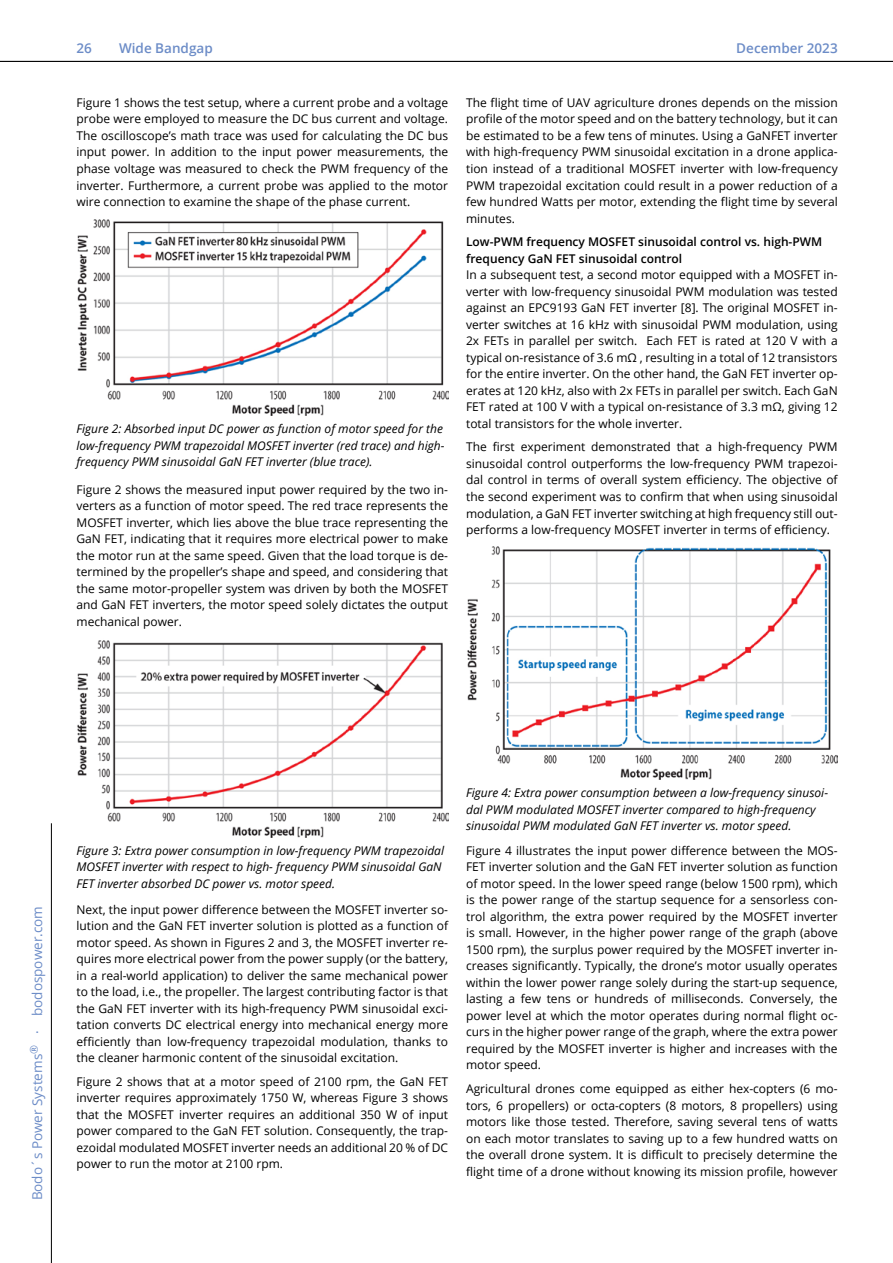
<style>
.page{position:relative;width:893px;height:1263px;background:#fff}
.page>*{position:absolute;margin:0;border:0;box-sizing:border-box;transform-origin:0 0}
.t1{font:13.5px "Open Sans";color:#6c8cc7}
.Theme{font:600 13.5px "Open Sans";color:#6c8cc7}
.Fließtext_ohne_Einzug{font:12px/16.5px "Open Sans";color:#000;text-align:justify}
.Fließtext_ohne_Einzug-2{font:italic 12px/16.5px "Open Sans";color:#000}
.Fließtext_Überschrift{font:600 12px/16.5px "Open Sans";color:#000}
</style>
<div class="page">
<hr style="left:0;top:61px;width:893px;height:1px;background:#000">
<hr style="left:51px;top:823px;width:1px;height:440px;background:#000">
<img style="left:77px;top:219px;width:371px;height:196px">
<img style="left:77px;top:640px;width:371px;height:197px">
<img style="left:467px;top:546px;width:371px;height:233px">
<p class="Theme" style="left:119px;top:39px;width:95px">Wide Bandgap</p>
<p class="Theme" style="left:77px;top:39px;width:17px">26</p>
<p class="Theme" style="left:736px;top:39px;width:103px">December 2023</p>
<p class="Fließtext_ohne_Einzug" style="left:77px;top:94px;width:373px">Figure 1 shows the test setup, where a current probe and a voltage probe were employed to measure the DC bus current and voltage.<br>The oscilloscope’s math trace was used for calculating the DC bus input power. In addition to the input power measurements, the phase voltage was measured to check the PWM frequency of the inverter. Furthermore, a current probe was applied to the motor wire connection to examine the shape of the phase current.</p>
<p class="Fließtext_ohne_Einzug-2" style="left:77px;top:420px;width:369px">Figure 2: Absorbed input DC power as function of motor speed for the low-frequency PWM trapezoidal MOSFET inverter (red trace) and high&shy;frequency PWM sinusoidal GaN FET inverter (blue trace).</p>
<p class="Fließtext_ohne_Einzug" style="left:77px;top:481px;width:373px">Figure 2 shows the measured input power required by the two in&shy;verters as a function of motor speed. The red trace represents the MOSFET inverter, which lies above the blue trace representing the GaN FET, indicating that it requires more electrical power to make the motor run at the same speed. Given that the load torque is de&shy;termined by the propeller’s shape and speed, and considering that the same motor-propeller system was driven by both the MOSFET and GaN FET inverters, the motor speed solely dictates the output mechanical power.</p>
<p class="Fließtext_ohne_Einzug" style="left:466px;top:94px;width:373px">The flight time of UAV agriculture drones depends on the mission profile of the motor speed and on the battery technology, but it can be estimated to be a few tens of minutes. Using a GaNFET inverter with high-frequency PWM sinusoidal excitation in a drone applica&shy;tion instead of a traditional MOSFET inverter with low-frequency PWM trapezoidal excitation could result in a power reduction of a few hundred Watts per motor, extending the flight time by several minutes.</p>
<p class="Fließtext_Überschrift" style="left:466px;top:233px;width:358px">Low-PWM frequency MOSFET sinusoidal control vs. high-PWM frequency GaN FET sinusoidal control</p>
<p class="Fließtext_ohne_Einzug" style="left:466px;top:266px;width:373px">In a subsequent test, a second motor equipped with a MOSFET in&shy;verter with low-frequency sinusoidal PWM modulation was tested against an EPC9193 GaN FET inverter [8]. The original MOSFET in&shy;verter switches at 16 kHz with sinusoidal PWM modulation, using 2x FETs in parallel per switch. Each FET is rated at 120 V with a typical on-resistance of 3.6 mΩ , resulting in a total of 12 transistors for the entire inverter. On the other hand, the GaN FET inverter op&shy;erates at 120 kHz, also with 2x FETs in parallel per switch. Each GaN FET rated at 100 V with a typical on-resistance of 3.3 mΩ, giving 12 total transistors for the whole inverter.</p>
<p class="Fließtext_ohne_Einzug" style="left:466px;top:439px;width:373px">The first experiment demonstrated that a high-frequency PWM sinusoidal control outperforms the low-frequency PWM trapezoi&shy;dal control in terms of overall system efficiency. The objective of the second experiment was to confirm that when using sinusoidal modulation, a GaN FET inverter switching at high frequency still out&shy;performs a low-frequency MOSFET inverter in terms of efficiency.</p>
<p class="t1" style="left:28px;top:1200px;width:296px;rotate:-90deg">Bodo´s Power Systems<sup>®</sup> · bodospower.com</p>
<p class="Fließtext_ohne_Einzug-2" style="left:77px;top:842px;width:369px">Figure 3: Extra power consumption in low-frequency PWM trapezoidal<br>MOSFET inverter with respect to high- frequency PWM sinusoidal GaN<br>FET inverter absorbed DC power vs. motor speed.</p>
<p class="Fließtext_ohne_Einzug" style="left:77px;top:901px;width:373px">Next, the input power difference between the MOSFET inverter so&shy;lution and the GaN FET inverter solution is plotted as a function of motor speed. As shown in Figures 2 and 3, the MOSFET inverter re&shy;quires more electrical power from the power supply (or the battery, in a real-world application) to deliver the same mechanical power to the load, i.e., the propeller. The largest contributing factor is that the GaN FET inverter with its high-frequency PWM sinusoidal exci&shy;tation converts DC electrical energy into mechanical energy more efficiently than low-frequency trapezoidal modulation, thanks to the cleaner harmonic content of the sinusoidal excitation.</p>
<p class="Fließtext_ohne_Einzug" style="left:77px;top:1073px;width:373px">Figure 2 shows that at a motor speed of 2100 rpm, the GaN FET inverter requires approximately 1750 W, whereas Figure 3 shows that the MOSFET inverter requires an additional 350 W of input power compared to the GaN FET solution. Consequently, the trap&shy;ezoidal modulated MOSFET inverter needs an additional 20 % of DC power to run the motor at 2100 rpm.</p>
<p class="Fließtext_ohne_Einzug-2" style="left:466px;top:784px;width:364px">Figure 4: Extra power consumption between a low-frequency sinusoi&shy;dal PWM modulated MOSFET inverter compared to high-frequency sinusoidal PWM modulated GaN FET inverter vs. motor speed.</p>
<p class="Fließtext_ohne_Einzug" style="left:466px;top:842px;width:373px">Figure 4 illustrates the input power difference between the MOS-FET inverter solution and the GaN FET inverter solution as function of motor speed. In the lower speed range (below 1500 rpm), which is the power range of the startup sequence for a sensorless con&shy;trol algorithm, the extra power required by the MOSFET inverter is small. However, in the higher power range of the graph (above 1500 rpm), the surplus power required by the MOSFET inverter in&shy;creases significantly. Typically, the drone’s motor usually operates within the lower power range solely during the start-up sequence, lasting a few tens or hundreds of milliseconds. Conversely, the power level at which the motor operates during normal flight oc&shy;curs in the higher power range of the graph, where the extra power required by the MOSFET inverter is higher and increases with the motor speed.</p>
<p class="Fließtext_ohne_Einzug" style="left:466px;top:1080px;width:373px">Agricultural drones come equipped as either hex-copters (6 mo&shy;tors, 6 propellers) or octa-copters (8 motors, 8 propellers) using motors like those tested. Therefore, saving several tens of watts on each motor translates to saving up to a few hundred watts on the overall drone system. It is difficult to precisely determine the flight time of a drone without knowing its mission profile, however</p>
</div>
